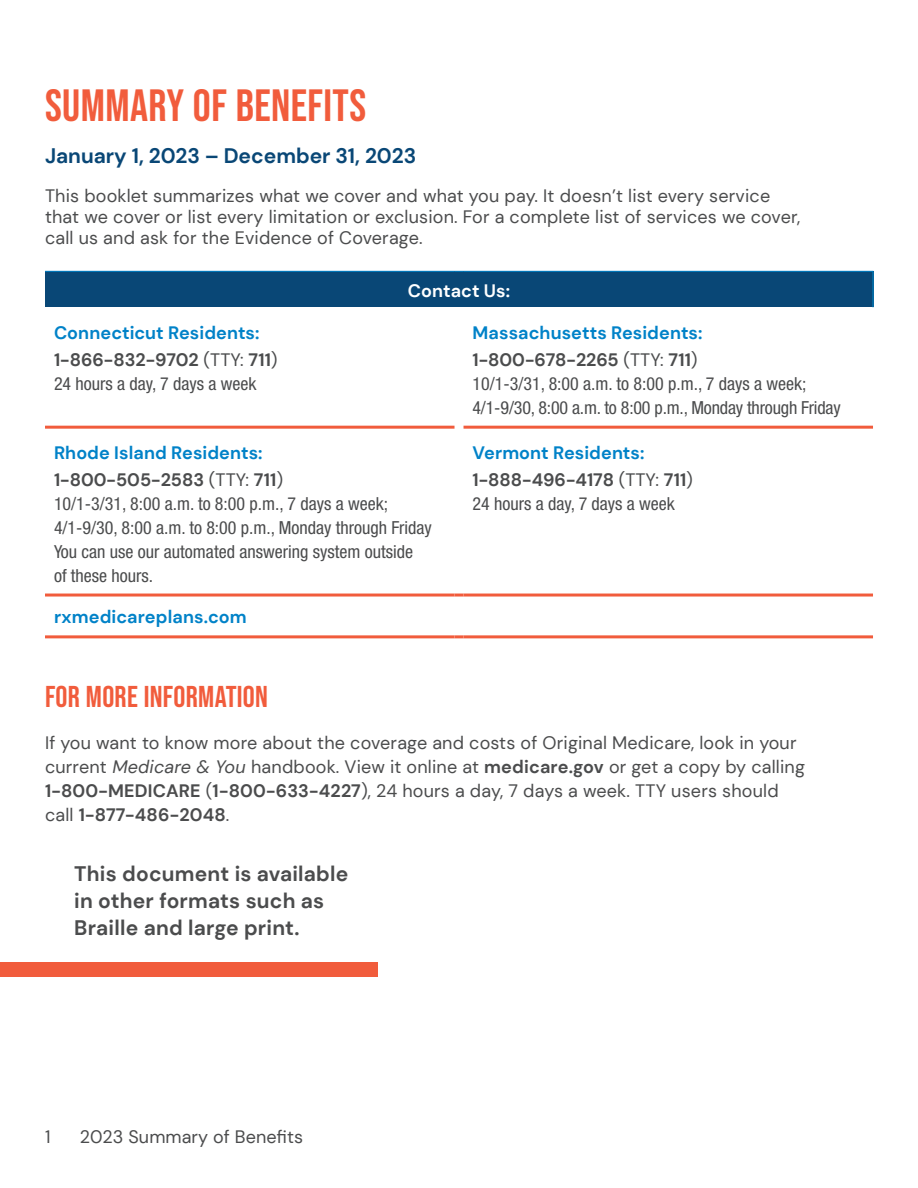
<style>
.page{position:relative;width:918px;height:1188px;background:#fff}
.page>*{position:absolute;margin:0;border:0;box-sizing:border-box;transform-origin:0 0}
._000_Page_Head{font:45px "Bebas Neue";letter-spacing:.01em;color:#f15c3c}
._000_Page_Sub_Head{font:30px "Bebas Neue";letter-spacing:.01em;color:#f15c3c}
.CTA_14_18_HLV_67_85K{font:700 21px/27px "DM Sans";letter-spacing:.01em;color:#4b4c4d}
._000_Intro_14_16{font:700 21px "DM Sans";color:#094776}
._001_Body{font:18px/24px "DM Sans";letter-spacing:.01em;color:#4b4c4d}
.TLB_Body{font:condensed 18px/24px "Helvetica Neue LT Std";color:#4b4c4d}
.TLB_TX_Head_DM_3005{font:700 18px "DM Sans";letter-spacing:.005em;color:#0082c8}
.Footer_LR{font:18px "DM Sans";letter-spacing:.005em;color:#4b4c4d}
.TBL_HD_12_14_100W{font:700 18px "DM Sans";color:#fff}
.Folio_L{font:18px "DM Sans";color:#4b4c4d}
.s1{font-family:"DM Sans";font-weight:700;font-stretch:normal}
.s2{font-family:"DM Sans";font-stretch:normal}
.s3{font-style:italic}
.s4{font-weight:700}
</style>
<div class="page">
<div style="left:45px;top:271px;width:828px;height:36px;background:#094776"></div>
<svg style="left:45px;top:307px;width:828px;height:287px"></svg>
<hr style="left:45px;top:271px;width:410px;height:1px;background:#0082c8">
<hr style="left:464px;top:271px;width:409px;height:1px;background:#0082c8">
<hr style="left:873px;top:272px;width:1px;height:35px;background:#0089cc">
<hr style="left:464px;top:594px;width:409px;height:3px;background:#f15c3c">
<hr style="left:45px;top:594px;width:410px;height:3px;background:#f15c3c">
<svg style="left:455px;top:594px;width:9px;height:3px"></svg>
<hr style="left:45px;top:635px;width:410px;height:3px;background:#f15c3c">
<svg style="left:455px;top:635px;width:9px;height:3px"></svg>
<hr style="left:464px;top:635px;width:409px;height:3px;background:#f15c3c">
<hr style="left:45px;top:426px;width:410px;height:3px;background:#f15c3c">
<hr style="left:464px;top:426px;width:409px;height:3px;background:#f15c3c">
<div style="left:0;top:962px;width:377px;height:15px;background:#f15c3c"></div>
<p class="_000_Page_Head" style="left:45px;top:80px;width:323px">SUMMARY OF BENEFITS</p>
<p class="_000_Intro_14_16" style="left:45px;top:142px;width:373px">January 1, 2023 – December 31, 2023</p>
<p class="_001_Body" style="left:45px;top:185px;width:757px;line-height:21px">This booklet summarizes what we cover and what you pay. It doesn’t list every service that we cover or list every limitation or exclusion. For a complete list of services we cover, call us and ask for the Evidence of Coverage.</p>
<p class="TBL_HD_12_14_100W" style="left:408px;top:279px;width:104px">Contact Us:</p>
<p class="TLB_TX_Head_DM_3005" style="left:54px;top:321px;width:207px">Connecticut Residents:</p>
<p class="TLB_Body" style="left:54px;top:347px;width:225px"><span class="s1">1-866-832-9702</span> <span class="s2">(TTY:</span> <span class="s1">711</span><span class="s2">)<br></span>24 hours a day, 7 days a week</p>
<p class="TLB_TX_Head_DM_3005" style="left:473px;top:321px;width:231px">Massachusetts Residents:</p>
<p class="TLB_Body" style="left:473px;top:347px;width:370px"><span class="s1">1-800-678-2265</span> <span class="s2">(TTY:</span> <span class="s1">711</span><span class="s2">)<br></span>10/1-3/31, 8:00 a.m. to 8:00 p.m., 7 days a week;<br>4/1-9/30, 8:00 a.m. to 8:00 p.m., Monday through Friday</p>
<p class="TLB_TX_Head_DM_3005" style="left:54px;top:441px;width:210px">Rhode Island Residents:</p>
<p class="TLB_Body" style="left:54px;top:467px;width:379px"><span class="s1">1-800-505-2583</span> <span class="s2">(TTY:</span> <span class="s1">711</span><span class="s2">)<br></span>10/1-3/31, 8:00 a.m. to 8:00 p.m., 7 days a week; 4/1-9/30, 8:00 a.m. to 8:00 p.m., Monday through Friday You can use our automated answering system outside<br>of these hours.</p>
<p class="TLB_TX_Head_DM_3005" style="left:54px;top:606px;width:194px">rxmedicareplans.com</p>
<p class="TLB_TX_Head_DM_3005" style="left:473px;top:441px;width:173px">Vermont Residents:</p>
<p class="TLB_Body" style="left:473px;top:467px;width:222px"><span class="s1">1-888-496-4178</span> <span class="s2">(TTY:</span> <span class="s1">711</span><span class="s2">)<br></span>24 hours a day, 7 days a week</p>
<p class="_000_Page_Sub_Head" style="left:45px;top:680px;width:225px">FOR MORE INFORMATION</p>
<p class="_001_Body" style="left:45px;top:731px;width:762px">If you want to know more about the coverage and costs of Original Medicare, look in your current <span class="s3">Medicare &amp; You</span> handbook. View it online at <span class="s4">medicare.gov</span> or get a copy by calling <span class="s4">1-800-MEDICARE</span> (<span class="s4">1-800-633-4227</span>), 24 hours a day, 7 days a week. TTY users should call <span class="s4">1-877-486-2048</span>.</p>
<p class="CTA_14_18_HLV_67_85K" style="left:74px;top:860px;width:276px">This document is available in other formats such as<br>Braille and large print.</p>
<p class="Folio_L" style="left:45px;top:1126px;width:7px">1</p>
<p class="Footer_LR" style="left:80px;top:1126px;width:225px">2023 Summary of Benefits</p>
</div>
